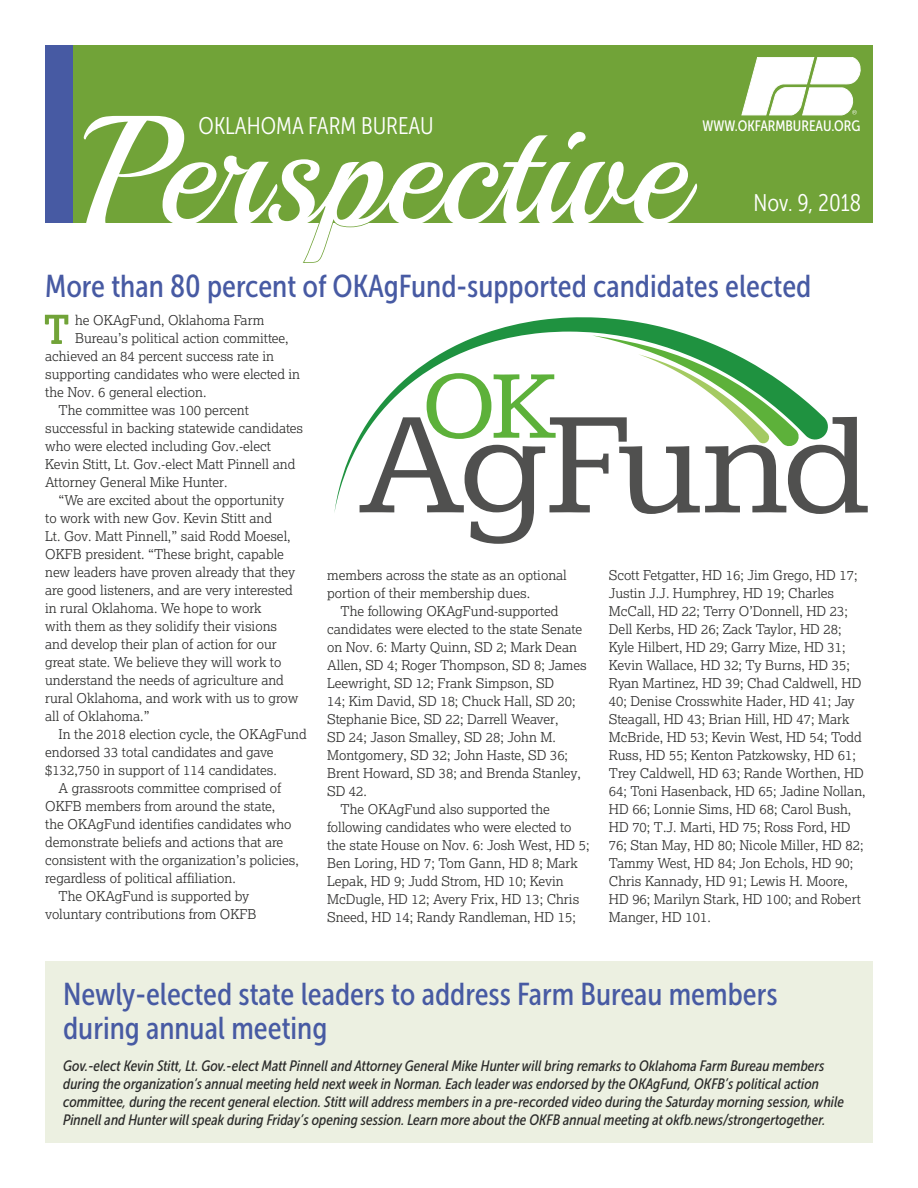
<style>
.page{position:relative;width:918px;height:1188px;background:#fff}
.page>*{position:absolute;margin:0;border:0;box-sizing:border-box;transform-origin:0 0}
.t1{font:154.5px "Playball";color:#fff}
.t2{font:31.5px/34.5px "Museo Sans Cond 500";color:#475aa3}
.t3{font:24px "Museo Sans Cond 300";color:#fff}
.t4{font:italic 15px/18px "Museo Sans Cond 500";color:#2b2b2a}
.t5{font:15px "Museo Sans Cond 500";color:#fff}
.t6{font:300 13.5px/18px "Lexia";color:#2b2b2a}
</style>
<div class="page">
<div style="left:45px;top:45px;width:828px;height:177px;background:#71a338"></div>
<svg style="left:742px;top:57px;width:118px;height:58px"></svg>
<svg style="left:301px;top:181px;width:98px;height:82px"></svg>
<div style="left:45px;top:45px;width:28px;height:177px;background:#475aa3"></div>
<div style="left:45px;top:961px;width:828px;height:182px;background:#ecf0e1"></div>
<svg style="left:45px;top:315px;width:23px;height:29px"></svg>
<svg style="left:334px;top:317px;width:355px;height:196px"></svg>
<svg style="left:360px;top:335px;width:508px;height:209px"></svg>
<h1 class="t1" style="left:82px;top:77px;width:604px">Perspective</h1>
<h3 class="t3" style="left:199px;top:113px;width:237px">OKLAHOMA FARM BUREAU</h3>
<p class="t5" style="left:703px;top:117px;width:159px">WWW.OKFARMBUREAU.ORG</p>
<h3 class="t3" style="left:754px;top:189px;width:109px">Nov. 9, 2018</h3>
<h2 class="t2" style="left:45px;top:269px;width:768px">More than 80 percent of OKAgFund-supported candidates elected</h2>
<p class="t6" style="left:75px;top:311px;width:191px">he OKAgFund, Oklahoma Farm</p>
<p class="t6" style="left:75px;top:329px;width:215px">Bureau’s political action committee,</p>
<p class="t6" style="left:45px;top:347px;width:230px">achieved an 84 percent success rate in</p>
<p class="t6" style="left:45px;top:365px;width:256px">supporting candidates who were elected in</p>
<p class="t6" style="left:45px;top:383px;width:163px">the Nov. 6 general election.</p>
<p class="t6" style="left:59px;top:401px;width:192px">The committee was 100 percent</p>
<p class="t6" style="left:45px;top:419px;width:260px">successful in backing statewide candidates</p>
<p class="t6" style="left:45px;top:437px;width:227px">who were elected including Gov.-elect</p>
<p class="t6" style="left:45px;top:455px;width:252px">Kevin Stitt, Lt. Gov.-elect Matt Pinnell and</p>
<p class="t6" style="left:45px;top:473px;width:184px">Attorney General Mike Hunter.</p>
<p class="t6" style="left:59px;top:491px;width:227px">“We are excited about the opportunity</p>
<p class="t6" style="left:45px;top:509px;width:228px">to work with new Gov. Kevin Stitt and</p>
<p class="t6" style="left:45px;top:527px;width:247px">Lt. Gov. Matt Pinnell,” said Rodd Moesel,</p>
<p class="t6" style="left:45px;top:545px;width:240px">OKFB president. “These bright, capable</p>
<p class="t6" style="left:45px;top:563px;width:252px">new leaders have proven already that they</p>
<p class="t6" style="left:45px;top:581px;width:249px">are good listeners, and are very interested</p>
<p class="t6" style="left:45px;top:599px;width:218px">in rural Oklahoma. We hope to work</p>
<p class="t6" style="left:45px;top:617px;width:233px">with them as they solidify their visions</p>
<p class="t6" style="left:45px;top:635px;width:233px">and develop their plan of action for our</p>
<p class="t6" style="left:45px;top:653px;width:238px">great state. We believe they will work to</p>
<p class="t6" style="left:45px;top:671px;width:240px">understand the needs of agriculture and</p>
<p class="t6" style="left:45px;top:689px;width:255px">rural Oklahoma, and work with us to grow</p>
<p class="t6" style="left:45px;top:707px;width:106px">all of Oklahoma.”</p>
<p class="t6" style="left:59px;top:725px;width:250px">In the 2018 election cycle, the OKAgFund</p>
<p class="t6" style="left:45px;top:743px;width:230px">endorsed 33 total candidates and gave</p>
<p class="t6" style="left:45px;top:761px;width:233px">$132,750 in support of 114 candidates.</p>
<p class="t6" style="left:59px;top:779px;width:224px">A grassroots committee comprised of</p>
<p class="t6" style="left:45px;top:797px;width:232px">OKFB members from around the state,</p>
<p class="t6" style="left:45px;top:815px;width:248px">the OKAgFund identifies candidates who</p>
<p class="t6" style="left:45px;top:833px;width:240px">demonstrate beliefs and actions that are</p>
<p class="t6" style="left:45px;top:851px;width:255px">consistent with the organization’s policies,</p>
<p class="t6" style="left:45px;top:869px;width:192px">regardless of political affiliation.</p>
<p class="t6" style="left:59px;top:887px;width:192px">The OKAgFund is supported by</p>
<p class="t6" style="left:45px;top:905px;width:213px">voluntary contributions from OKFB</p>
<p class="t6" style="left:327px;top:565px;width:241px">members across the state as an optional portion of their membership dues.</p>
<p class="t6" style="left:341px;top:601px;width:219px">The following OKAgFund-supported</p>
<p class="t6" style="left:327px;top:619px;width:256px">candidates were elected to the state Senate</p>
<p class="t6" style="left:327px;top:637px;width:251px">on Nov. 6: Marty Quinn, SD 2; Mark Dean</p>
<p class="t6" style="left:327px;top:655px;width:261px">Allen, SD 4; Roger Thompson, SD 8; James</p>
<p class="t6" style="left:327px;top:673px;width:229px">Leewright, SD 12; Frank Simpson, SD</p>
<p class="t6" style="left:327px;top:691px;width:250px">14; Kim David, SD 18; Chuck Hall, SD 20;</p>
<p class="t6" style="left:327px;top:709px;width:233px">Stephanie Bice, SD 22; Darrell Weaver,</p>
<p class="t6" style="left:327px;top:727px;width:230px">SD 24; Jason Smalley, SD 28; John M.</p>
<p class="t6" style="left:327px;top:745px;width:242px">Montgomery, SD 32; John Haste, SD 36;</p>
<p class="t6" style="left:327px;top:763px;width:255px">Brent Howard, SD 38; and Brenda Stanley,</p>
<p class="t6" style="left:327px;top:781px;width:41px">SD 42.</p>
<p class="t6" style="left:341px;top:799px;width:211px">The OKAgFund also supported the</p>
<p class="t6" style="left:327px;top:817px;width:246px">following candidates who were elected to</p>
<p class="t6" style="left:327px;top:835px;width:264px">the state House on Nov. 6: Josh West, HD 5;</p>
<p class="t6" style="left:327px;top:853px;width:252px">Ben Loring, HD 7; Tom Gann, HD 8; Mark</p>
<p class="t6" style="left:327px;top:871px;width:238px">Lepak, HD 9; Judd Strom, HD 10; Kevin</p>
<p class="t6" style="left:327px;top:889px;width:254px">McDugle, HD 12; Avery Frix, HD 13; Chris</p>
<p class="t6" style="left:327px;top:907px;width:250px">Sneed, HD 14; Randy Randleman, HD 15;</p>
<p class="t6" style="left:609px;top:565px;width:258px">Scott Fetgatter, HD 16; Jim Grego, HD 17; Justin J.J. Humphrey, HD 19; Charles McCall, HD 22; Terry O’Donnell, HD 23; Dell Kerbs, HD 26; Zack Taylor, HD 28; Kyle Hilbert, HD 29; Garry Mize, HD 31; Kevin Wallace, HD 32; Ty Burns, HD 35; Ryan Martinez, HD 39; Chad Caldwell, HD 40; Denise Crosswhite Hader, HD 41; Jay Steagall, HD 43; Brian Hill, HD 47; Mark McBride, HD 53; Kevin West, HD 54; Todd Russ, HD 55; Kenton Patzkowsky, HD 61; Trey Caldwell, HD 63; Rande Worthen, HD 64; Toni Hasenback, HD 65; Jadine Nollan, HD 66; Lonnie Sims, HD 68; Carol Bush, HD 70; T.J. Marti, HD 75; Ross Ford, HD 76; Stan May, HD 80; Nicole Miller, HD 82; Tammy West, HD 84; Jon Echols, HD 90; Chris Kannady, HD 91; Lewis H. Moore, HD 96; Marilyn Stark, HD 100; and Robert Manger, HD 101.</p>
<h2 class="t2" style="left:63px;top:977px;width:716px">Newly-elected state leaders to address Farm Bureau members during annual meeting</h2>
<p class="t4" style="left:63px;top:1057px;width:782px">Gov.-elect Kevin Stitt, Lt. Gov.-elect Matt Pinnell and Attorney General Mike Hunter will bring remarks to Oklahoma Farm Bureau members during the organization’s annual meeting held next week in Norman. Each leader was endorsed by the OKAgFund, OKFB’s political action committee, during the recent general election. Stitt will address members in a pre-recorded video during the Saturday morning session, while Pinnell and Hunter will speak during Friday’s opening session. Learn more about the OKFB annual meeting at okfb.news/strongertogether.</p>
</div>
